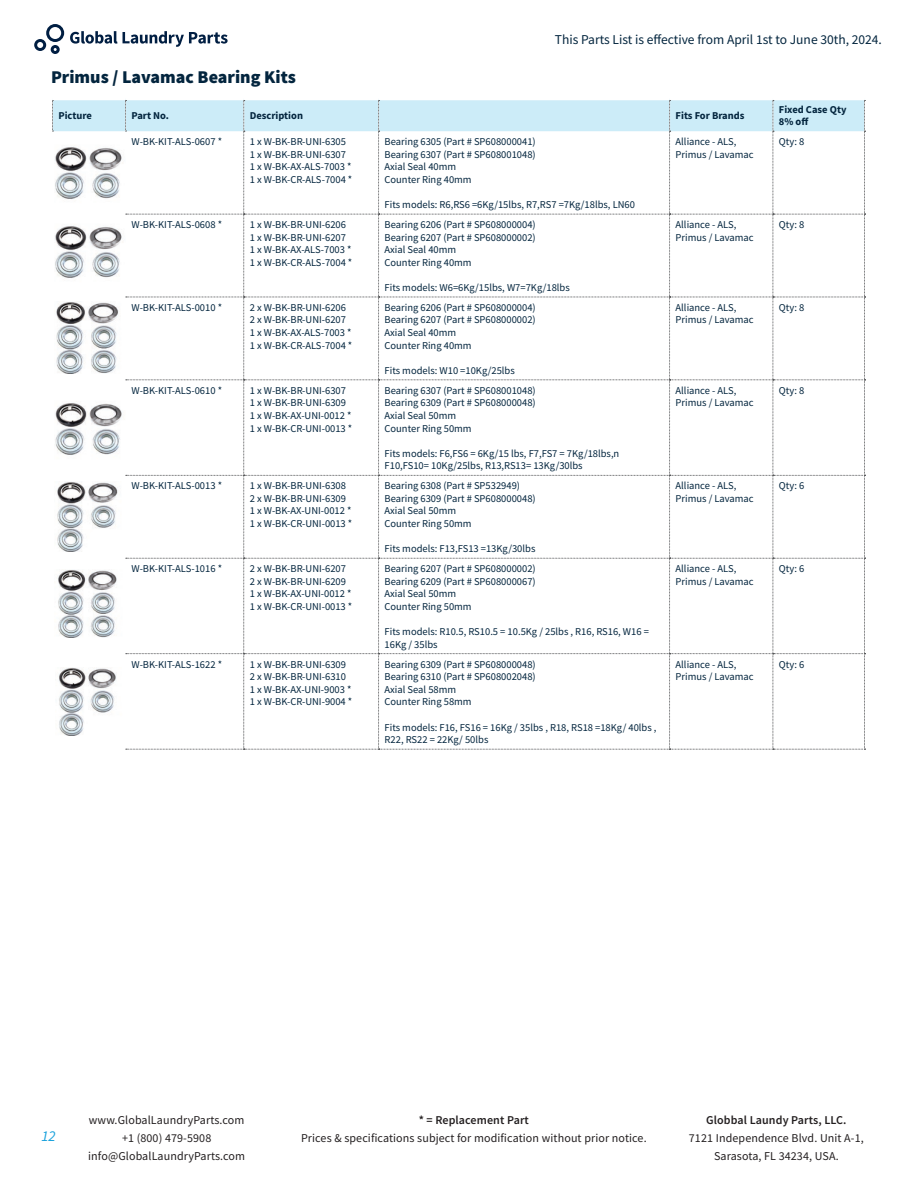
<style>
.page{position:relative;width:918px;height:1188px;background:#fff}
.page>*{position:absolute;margin:0;border:0;box-sizing:border-box;transform-origin:0 0}
.t1{font:900 18px "Source Sans Pro";color:#03253e}
.t2{font:italic 15px "Source Sans Pro";color:#1aa2dc}
.t3{font:13.5px "Source Sans Pro";color:#03253e}
.t4{font:12px/18px "Source Sans Pro";letter-spacing:.01em;color:#231f20;text-align:center}
.t5{font:600 12px "Source Sans Pro";letter-spacing:.01em;color:#231f20}
.t6{font:10.5px/12.6px "Source Sans Pro";color:#03253e}
.t7{font:700 10.5px "Source Sans Pro";color:#03253e}
</style>
<div class="page">
<svg style="left:34px;top:24px;width:30px;height:30px"></svg>
<svg style="left:70px;top:31px;width:47px;height:13px"></svg>
<svg style="left:123px;top:31px;width:105px;height:16px"></svg>
<svg style="left:52px;top:99px;width:813px;height:651px"></svg>
<img style="left:54px;top:136px;width:72px;height:75px">
<img style="left:54px;top:216px;width:72px;height:73px">
<img style="left:54px;top:301px;width:71px;height:73px">
<img style="left:54px;top:392px;width:72px;height:74px">
<img style="left:54px;top:481px;width:70px;height:71px">
<img style="left:55px;top:569px;width:68px;height:69px">
<img style="left:55px;top:667px;width:68px;height:68px">
<p class="t3" style="left:555px;top:31px;width:329px">This Parts List is effective from April 1st to June 30th, 2024.</p>
<p class="t1" style="left:51px;top:64px;width:246px">Primus / Lavamac Bearing Kits</p>
<p class="t7" style="left:58px;top:108px;width:35px">Picture</p>
<p class="t7" style="left:132px;top:108px;width:39px">Part No.</p>
<p class="t7" style="left:250px;top:108px;width:55px">Description</p>
<p class="t7" style="left:676px;top:108px;width:70px">Fits For Brands</p>
<p class="t7" style="left:779px;top:102px;width:69px">Fixed Case Qty</p>
<p class="t7" style="left:779px;top:115px;width:31px">8% off</p>
<p class="t6" style="left:132px;top:135px;width:92px">W-BK-KIT-ALS-0607 *</p>
<p class="t6" style="left:250px;top:135px;width:98px">1 x W-BK-BR-UNI-6305</p>
<p class="t6" style="left:250px;top:148px;width:98px">1 x W-BK-BR-UNI-6307</p>
<p class="t6" style="left:250px;top:160px;width:103px">1 x W-BK-AX-ALS-7003 *</p>
<p class="t6" style="left:250px;top:173px;width:104px">1 x W-BK-CR-ALS-7004 *</p>
<p class="t6" style="left:132px;top:218px;width:92px">W-BK-KIT-ALS-0608 *</p>
<p class="t6" style="left:250px;top:218px;width:98px">1 x W-BK-BR-UNI-6206</p>
<p class="t6" style="left:250px;top:231px;width:98px">1 x W-BK-BR-UNI-6207</p>
<p class="t6" style="left:250px;top:243px;width:103px">1 x W-BK-AX-ALS-7003 *</p>
<p class="t6" style="left:250px;top:256px;width:104px">1 x W-BK-CR-ALS-7004 *</p>
<p class="t6" style="left:132px;top:301px;width:92px">W-BK-KIT-ALS-0010 *</p>
<p class="t6" style="left:250px;top:301px;width:98px">2 x W-BK-BR-UNI-6206</p>
<p class="t6" style="left:250px;top:314px;width:98px">2 x W-BK-BR-UNI-6207</p>
<p class="t6" style="left:250px;top:326px;width:103px">1 x W-BK-AX-ALS-7003 *</p>
<p class="t6" style="left:250px;top:339px;width:104px">1 x W-BK-CR-ALS-7004 *</p>
<p class="t6" style="left:132px;top:384px;width:92px">W-BK-KIT-ALS-0610 *</p>
<p class="t6" style="left:250px;top:384px;width:98px">1 x W-BK-BR-UNI-6307</p>
<p class="t6" style="left:250px;top:396px;width:98px">1 x W-BK-BR-UNI-6309</p>
<p class="t6" style="left:250px;top:409px;width:103px">1 x W-BK-AX-UNI-0012 *</p>
<p class="t6" style="left:250px;top:422px;width:104px">1 x W-BK-CR-UNI-0013 *</p>
<p class="t6" style="left:132px;top:479px;width:92px">W-BK-KIT-ALS-0013 *</p>
<p class="t6" style="left:250px;top:479px;width:98px">1 x W-BK-BR-UNI-6308</p>
<p class="t6" style="left:250px;top:492px;width:98px">2 x W-BK-BR-UNI-6309</p>
<p class="t6" style="left:250px;top:505px;width:103px">1 x W-BK-AX-UNI-0012 *</p>
<p class="t6" style="left:250px;top:517px;width:104px">1 x W-BK-CR-UNI-0013 *</p>
<p class="t6" style="left:132px;top:562px;width:92px">W-BK-KIT-ALS-1016 *</p>
<p class="t6" style="left:250px;top:562px;width:98px">2 x W-BK-BR-UNI-6207</p>
<p class="t6" style="left:250px;top:575px;width:98px">2 x W-BK-BR-UNI-6209</p>
<p class="t6" style="left:250px;top:587px;width:103px">1 x W-BK-AX-UNI-0012 *</p>
<p class="t6" style="left:250px;top:600px;width:104px">1 x W-BK-CR-UNI-0013 *</p>
<p class="t6" style="left:132px;top:658px;width:92px">W-BK-KIT-ALS-1622 *</p>
<p class="t6" style="left:250px;top:658px;width:98px">1 x W-BK-BR-UNI-6309</p>
<p class="t6" style="left:250px;top:670px;width:98px">2 x W-BK-BR-UNI-6310</p>
<p class="t6" style="left:250px;top:683px;width:103px">1 x W-BK-AX-UNI-9003 *</p>
<p class="t6" style="left:250px;top:696px;width:104px">1 x W-BK-CR-UNI-9004 *</p>
<p class="t6" style="left:385px;top:135px;width:153px">Bearing 6305 (Part # SP608000041)</p>
<p class="t6" style="left:385px;top:148px;width:153px">Bearing 6307 (Part # SP608001048)</p>
<p class="t6" style="left:385px;top:160px;width:73px">Axial Seal 40mm</p>
<p class="t6" style="left:385px;top:173px;width:89px">Counter Ring 40mm</p>
<p class="t6" style="left:385px;top:198px;width:252px">Fits models: R6,RS6 =6Kg/15lbs, R7,RS7 =7Kg/18lbs, LN60</p>
<p class="t6" style="left:385px;top:218px;width:153px">Bearing 6206 (Part # SP608000004)</p>
<p class="t6" style="left:385px;top:231px;width:153px">Bearing 6207 (Part # SP608000002)</p>
<p class="t6" style="left:385px;top:243px;width:73px">Axial Seal 40mm</p>
<p class="t6" style="left:385px;top:256px;width:89px">Counter Ring 40mm</p>
<p class="t6" style="left:385px;top:281px;width:187px">Fits models: W6=6Kg/15lbs, W7=7Kg/18lbs</p>
<p class="t6" style="left:385px;top:301px;width:153px">Bearing 6206 (Part # SP608000004)</p>
<p class="t6" style="left:385px;top:314px;width:153px">Bearing 6207 (Part # SP608000002)</p>
<p class="t6" style="left:385px;top:326px;width:73px">Axial Seal 40mm</p>
<p class="t6" style="left:385px;top:339px;width:89px">Counter Ring 40mm</p>
<p class="t6" style="left:385px;top:364px;width:132px">Fits models: W10 =10Kg/25lbs</p>
<p class="t6" style="left:385px;top:384px;width:153px">Bearing 6307 (Part # SP608001048)</p>
<p class="t6" style="left:385px;top:396px;width:153px">Bearing 6309 (Part # SP608000048)</p>
<p class="t6" style="left:385px;top:409px;width:73px">Axial Seal 50mm</p>
<p class="t6" style="left:385px;top:422px;width:89px">Counter Ring 50mm</p>
<p class="t6" style="left:385px;top:447px;width:236px">Fits models: F6,FS6 = 6Kg/15 lbs, F7,FS7 = 7Kg/18lbs,n<br>F10,FS10= 10Kg/25lbs, R13,RS13= 13Kg/30lbs</p>
<p class="t6" style="left:385px;top:479px;width:137px">Bearing 6308 (Part # SP532949)</p>
<p class="t6" style="left:385px;top:492px;width:153px">Bearing 6309 (Part # SP608000048)</p>
<p class="t6" style="left:385px;top:505px;width:73px">Axial Seal 50mm</p>
<p class="t6" style="left:385px;top:517px;width:89px">Counter Ring 50mm</p>
<p class="t6" style="left:385px;top:542px;width:152px">Fits models: F13,FS13 =13Kg/30lbs</p>
<p class="t6" style="left:385px;top:562px;width:153px">Bearing 6207 (Part # SP608000002)</p>
<p class="t6" style="left:385px;top:575px;width:153px">Bearing 6209 (Part # SP608000067)</p>
<p class="t6" style="left:385px;top:587px;width:73px">Axial Seal 50mm</p>
<p class="t6" style="left:385px;top:600px;width:89px">Counter Ring 50mm</p>
<p class="t6" style="left:385px;top:625px;width:266px">Fits models: R10.5, RS10.5 = 10.5Kg / 25lbs , R16, RS16, W16 =<br>16Kg / 35lbs</p>
<p class="t6" style="left:385px;top:658px;width:153px">Bearing 6309 (Part # SP608000048)</p>
<p class="t6" style="left:385px;top:670px;width:153px">Bearing 6310 (Part # SP608002048)</p>
<p class="t6" style="left:385px;top:683px;width:73px">Axial Seal 58mm</p>
<p class="t6" style="left:385px;top:696px;width:89px">Counter Ring 58mm</p>
<p class="t6" style="left:385px;top:721px;width:273px">Fits models: F16, FS16 = 16Kg / 35lbs , R18, RS18 =18Kg/ 40lbs ,<br>R22, RS22 = 22Kg/ 50lbs</p>
<p class="t6" style="left:676px;top:135px;width:80px">Alliance - ALS,<br>Primus / Lavamac</p>
<p class="t6" style="left:779px;top:135px;width:27px">Qty: 8</p>
<p class="t6" style="left:676px;top:218px;width:80px">Alliance - ALS,<br>Primus / Lavamac</p>
<p class="t6" style="left:779px;top:218px;width:27px">Qty: 8</p>
<p class="t6" style="left:676px;top:301px;width:80px">Alliance - ALS,<br>Primus / Lavamac</p>
<p class="t6" style="left:779px;top:301px;width:27px">Qty: 8</p>
<p class="t6" style="left:676px;top:384px;width:62px">Alliance - ALS,</p>
<p class="t6" style="left:676px;top:396px;width:80px">Primus / Lavamac</p>
<p class="t6" style="left:779px;top:384px;width:27px">Qty: 8</p>
<p class="t6" style="left:676px;top:479px;width:62px">Alliance - ALS,</p>
<p class="t6" style="left:676px;top:492px;width:80px">Primus / Lavamac</p>
<p class="t6" style="left:676px;top:562px;width:62px">Alliance - ALS,</p>
<p class="t6" style="left:676px;top:575px;width:80px">Primus / Lavamac</p>
<p class="t6" style="left:779px;top:479px;width:27px">Qty: 6</p>
<p class="t6" style="left:779px;top:562px;width:27px">Qty: 6</p>
<p class="t6" style="left:676px;top:658px;width:62px">Alliance - ALS,</p>
<p class="t6" style="left:676px;top:670px;width:80px">Primus / Lavamac</p>
<p class="t6" style="left:779px;top:658px;width:27px">Qty: 6</p>
<h2 class="t2" style="left:41px;top:1127px;width:16px">12</h2>
<p class="t5" style="left:419px;top:1112px;width:112px">* = Replacement Part</p>
<p class="t4" style="left:301px;top:1128px;width:347px">Prices &amp; specifications subject for modification without prior notice.</p>
<p class="t4" style="left:88px;top:1111px;width:158px">www.GlobalLaundryParts.com +1 (800) 479-5908 info@GlobalLaundryParts.com</p>
<p class="t5" style="left:706px;top:1112px;width:142px">Globbal Laundy Parts, LLC.</p>
<p class="t4" style="left:689px;top:1128px;width:176px">7121 Independence Blvd. Unit A-1,<br>Sarasota, FL 34234, USA.</p>
</div>
